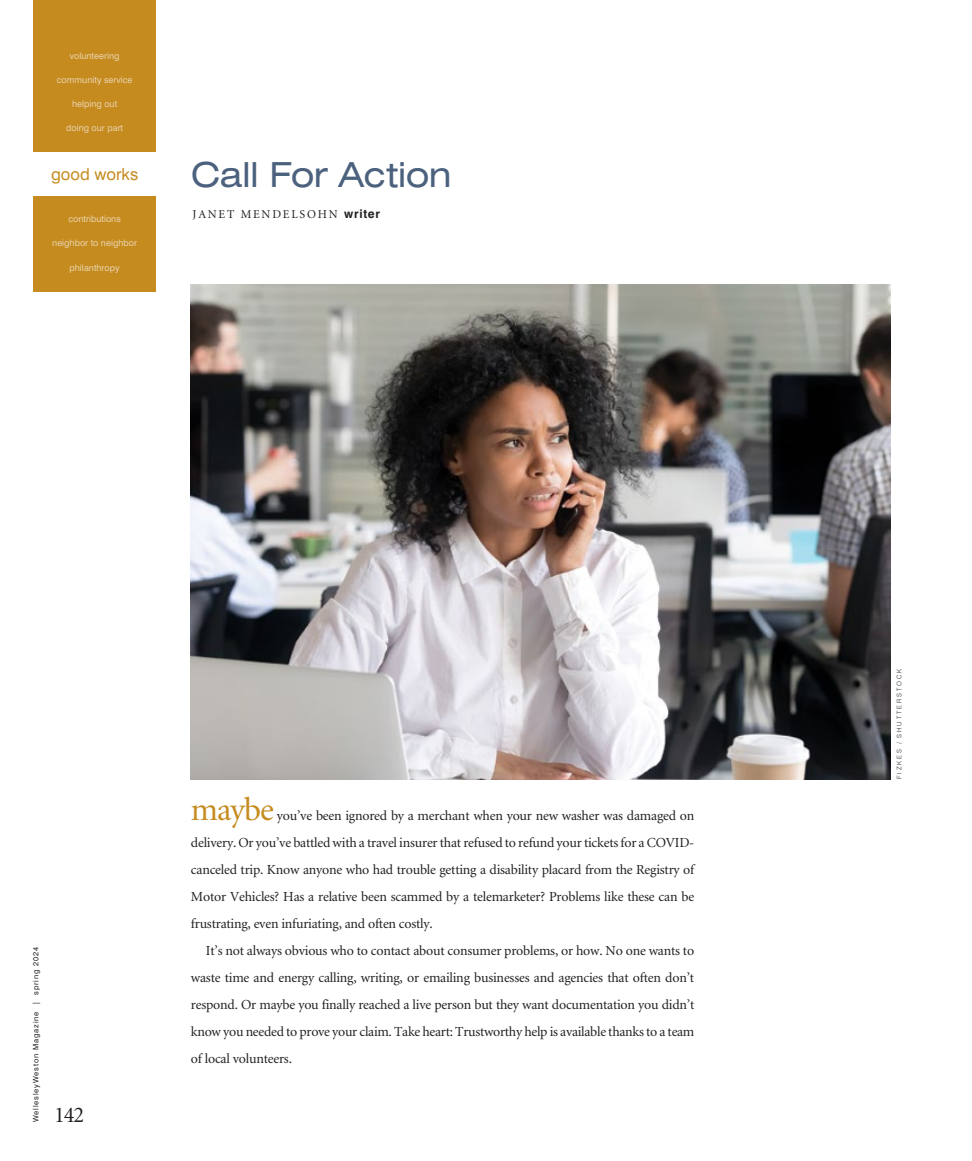
<style>
.page{position:relative;width:972px;height:1161px;background:#fff}
.page>*{position:absolute;margin:0;border:0;box-sizing:border-box;transform-origin:0 0}
.Headline__gworks{font:expanded 34.5px "Swiss 721 BT";letter-spacing:-.015em;color:#4b617d}
.Body_Text_-_no_indent{font:33px "Minion";letter-spacing:-.03em;color:#c58b1e}
.t1{font:22.5px "Minion";color:#231f20}
.t2{font:16.5px "Swiss 721 BT";color:#c58b1e}
.Body_Text_-_no_indent-2{font:13.8px/27px "Minion";letter-spacing:-.015em;color:#231f20;text-align:justify}
.Body_Text{font:13.8px/27px "Minion";letter-spacing:-.02em;color:#231f20;text-align:justify}
.Byline_-_name__dept{font:12px "Minion";letter-spacing:.15em;color:#231f20}
.t3{font:9px "Swiss 721 BT";color:#e9d3af}
.t4{font:7.5px "Swiss 721 BT";letter-spacing:.11em;color:#231f20}
.Photo_Credit{font:300 6.3px "Swiss 721 BT";letter-spacing:.3em;color:#231f20}
.s1{font-family:"Swiss 721 BT";font-weight:700}
</style>
<div class="page">
<div style="left:33px;top:0;width:123px;height:292px;background:#c58b1e"></div>
<div style="left:33px;top:152px;width:124px;height:44px;background:#fff"></div>
<img style="left:191px;top:284px;width:700px;height:495px">
<p class="t3" style="left:70px;top:50px;width:51px">volunteering</p>
<p class="t3" style="left:57px;top:74px;width:77px">community service</p>
<p class="t3" style="left:72px;top:99px;width:47px">helping out</p>
<p class="t3" style="left:66px;top:123px;width:59px">doing our part</p>
<p class="t2" style="left:51px;top:164px;width:89px">good works</p>
<p class="Headline__gworks" style="left:191px;top:154px;width:262px">Call For Action</p>
<p class="Byline_-_name__dept" style="left:193px;top:209px;width:189px">JANET MENDELSOHN <span class="s1">writer</span></p>
<p class="t3" style="left:68px;top:213px;width:54px">contributions</p>
<p class="t3" style="left:52px;top:238px;width:86px">neighbor to neighbor</p>
<p class="t3" style="left:70px;top:262px;width:52px">philanthropy</p>
<p class="t4" style="left:31px;top:1005px;width:60px;rotate:-90deg">| spring 2024</p>
<p class="t4" style="left:31px;top:1122px;width:112px;rotate:-90deg">WellesleyWeston Magazine</p>
<h3 class="t1" style="left:54px;top:1104px;width:32px">142</h3>
<p class="Body_Text_-_no_indent" style="left:191px;top:793px;width:85px">maybe</p>
<p class="Body_Text_-_no_indent-2" style="left:191px;top:802px;width:505px;text-indent:86px">you’ve been ignored by a merchant when your new washer was damaged on delivery. Or you’ve battled with a travel insurer that refused to refund your tickets for a COVID&shy;canceled trip. Know anyone who had trouble getting a disability placard from the Registry of Motor Vehicles? Has a relative been scammed by a telemarketer? Problems like these can be frustrating, even infuriating, and often costly.</p>
<p class="Body_Text" style="left:191px;top:937px;width:505px;text-indent:15px">It’s not always obvious who to contact about consumer problems, or how. No one wants to waste time and energy calling, writing, or emailing businesses and agencies that often don’t respond. Or maybe you finally reached a live person but they want documentation you didn’t know you needed to prove your claim. Take heart: Trustworthy help is available thanks to a team of local volunteers.</p>
<p class="Photo_Credit" style="left:896px;top:779px;width:112px;rotate:-90deg">FIZKES / SHUTTERSTOCK</p>
</div>
